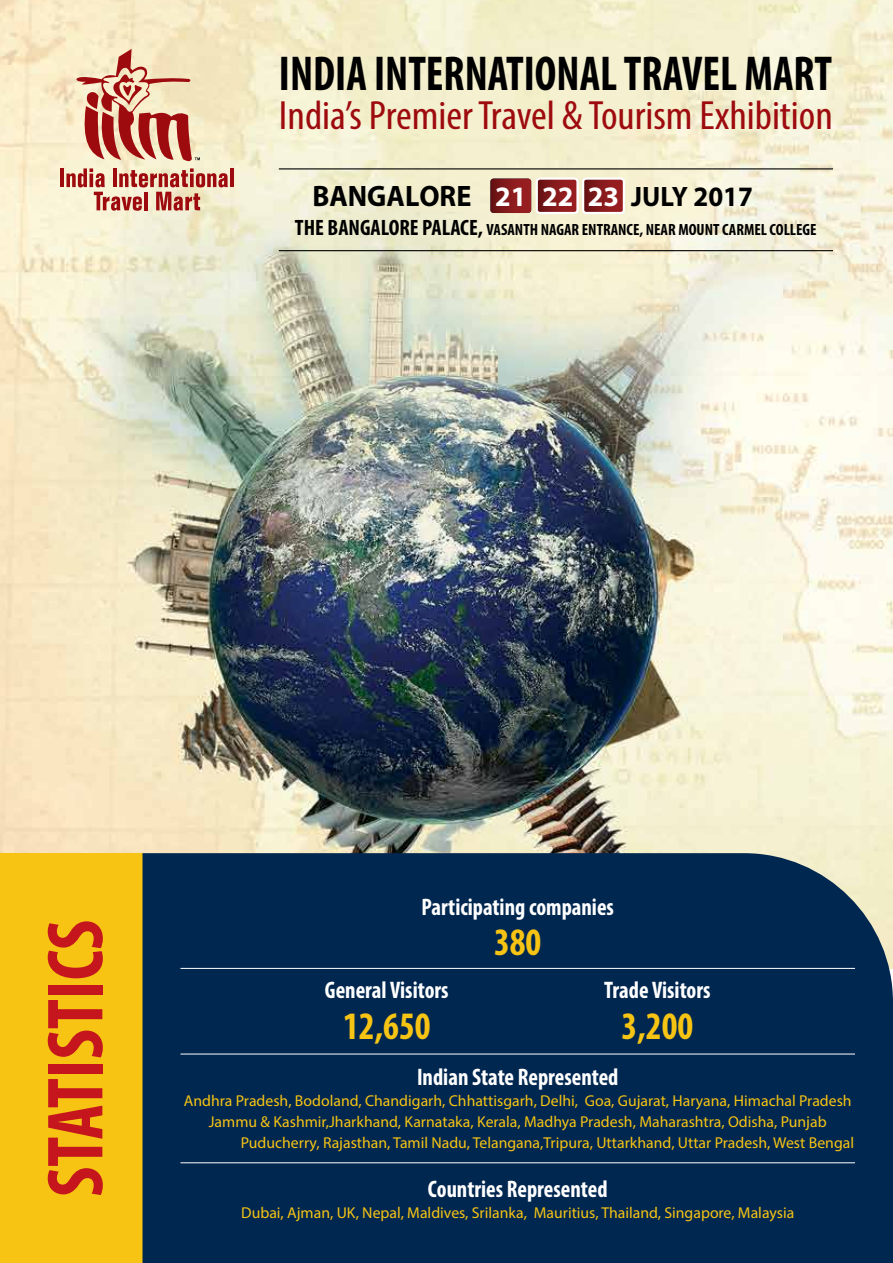
<style>
.page{position:relative;width:893px;height:1263px;background:#fff}
.page>*{position:absolute;margin:0;border:0;box-sizing:border-box;transform-origin:0 0}
.t1{font:700 condensed 80.4px "Myriad Pro";color:#c4161c;scale:.95 1}
.t2{font:700 condensed 49.2px "Myriad Pro";color:#000;scale:.91 1}
.t3{font:condensed 41.1px "Myriad Pro";color:#9e0b0f;scale:1.05 1}
.t4{font:700 condensed 39px "Myriad Pro";color:#f7c414;scale:.95 1}
.t5{font:700 29.7px "Myriad Pro";color:#000;scale:.95 1}
.t6{font:700 condensed 24px "Myriad Pro";color:#fff;scale:.95 1}
.t7{font:700 condensed 16.35px "Myriad Pro";color:#000}
.t8{font:15.75px/21px "Myriad Pro";color:#f7c414;text-align:center}
.s1{font-size:28.2px;color:#fff}
.s2{font-size:28.2px}
.s3{font-size:22.35px}
</style>
<div class="page">
<img style="left:0;top:0;width:893px;height:853px">
<div style="left:0;top:853px;width:142px;height:410px;background:#f7c414"></div>
<div style="left:142px;top:853px;width:751px;height:410px;background:#002750"></div>
<hr style="left:180px;top:968px;width:675px;height:1px;background:#fff">
<hr style="left:180px;top:1054px;width:675px;height:1px;background:#fff">
<hr style="left:180px;top:1162px;width:675px;height:1px;background:#fff">
<hr style="left:60px;top:168px;width:4px;height:19px;background:#9e0b0f">
<hr style="left:230px;top:168px;width:4px;height:19px;background:#9e0b0f">
<svg style="left:66px;top:168px;width:162px;height:43px;background:#d7a08d"></svg>
<svg style="left:74px;top:49px;width:126px;height:113px;background:#daa58d"></svg>
<svg style="left:490px;top:179px;width:41px;height:34px"></svg>
<svg style="left:539px;top:180px;width:37px;height:31px"></svg>
<div style="left:536px;top:177px;width:43px;height:37px;border:2px solid #fff;border-radius:3px"></div>
<svg style="left:585px;top:180px;width:37px;height:31px"></svg>
<div style="left:582px;top:177px;width:43px;height:37px;border:2px solid #fff;border-radius:3px"></div>
<hr style="left:279px;top:168px;width:554px;height:1px;background:#000">
<hr style="left:279px;top:250px;width:554px;height:1px;background:#000">
<h2 class="t2" style="left:279px;top:43px;width:609px">INDIA INTERNATIONALTRAVEL MART</h2>
<h3 class="t3" style="left:279px;top:91px;width:529px">India’s PremierTravel &amp;Tourism Exhibition</h3>
<h3 class="t5" style="left:312px;top:176px;width:465px">BANGALORE <span class="s1">21 22 23</span> <span class="s2">JULY 2017</span></h3>
<p class="t7" style="left:295px;top:220px;width:523px"><span class="s3">THE BANGALORE PALACE,</span> VASANTH NAGAR ENTRANCE, NEAR MOUNT CARMEL COLLEGE</p>
<h1 class="t1" style="left:25px;top:1197px;width:293px;rotate:-90deg">STATISTICS</h1>
<h3 class="t6" style="left:421px;top:891px;width:204px">Participating companies</h3>
<h3 class="t4" style="left:494px;top:918px;width:51px">380</h3>
<h3 class="t6" style="left:325px;top:975px;width:132px">General Visitors</h3>
<h3 class="t4" style="left:343px;top:1001px;width:94px">12,650</h3>
<h3 class="t6" style="left:604px;top:975px;width:113px">Trade Visitors</h3>
<h3 class="t4" style="left:621px;top:1001px;width:77px">3,200</h3>
<h3 class="t6" style="left:417px;top:1062px;width:214px">Indian State Represented</h3>
<p class="t8" style="left:184px;top:1090px;width:669px">Andhra Pradesh, Bodoland, Chandigarh, Chhattisgarh, Delhi, Goa, Gujarat, Haryana, Himachal Pradesh<br>Jammu &amp; Kashmir,Jharkhand, Karnataka, Kerala, Madhya Pradesh, Maharashtra, Odisha, Punjab</p>
<p class="t8" style="left:241px;top:1132px;width:615px">Puducherry, Rajasthan, Tamil Nadu, Telangana,Tripura, Uttarkhand, Uttar Pradesh, West Bengal</p>
<h3 class="t6" style="left:428px;top:1174px;width:191px">Countries Represented</h3>
<p class="t8" style="left:241px;top:1202px;width:555px">Dubai, Ajman, UK, Nepal, Maldives, Srilanka, Mauritius, Thailand, Singapore, Malaysia</p>
</div>
